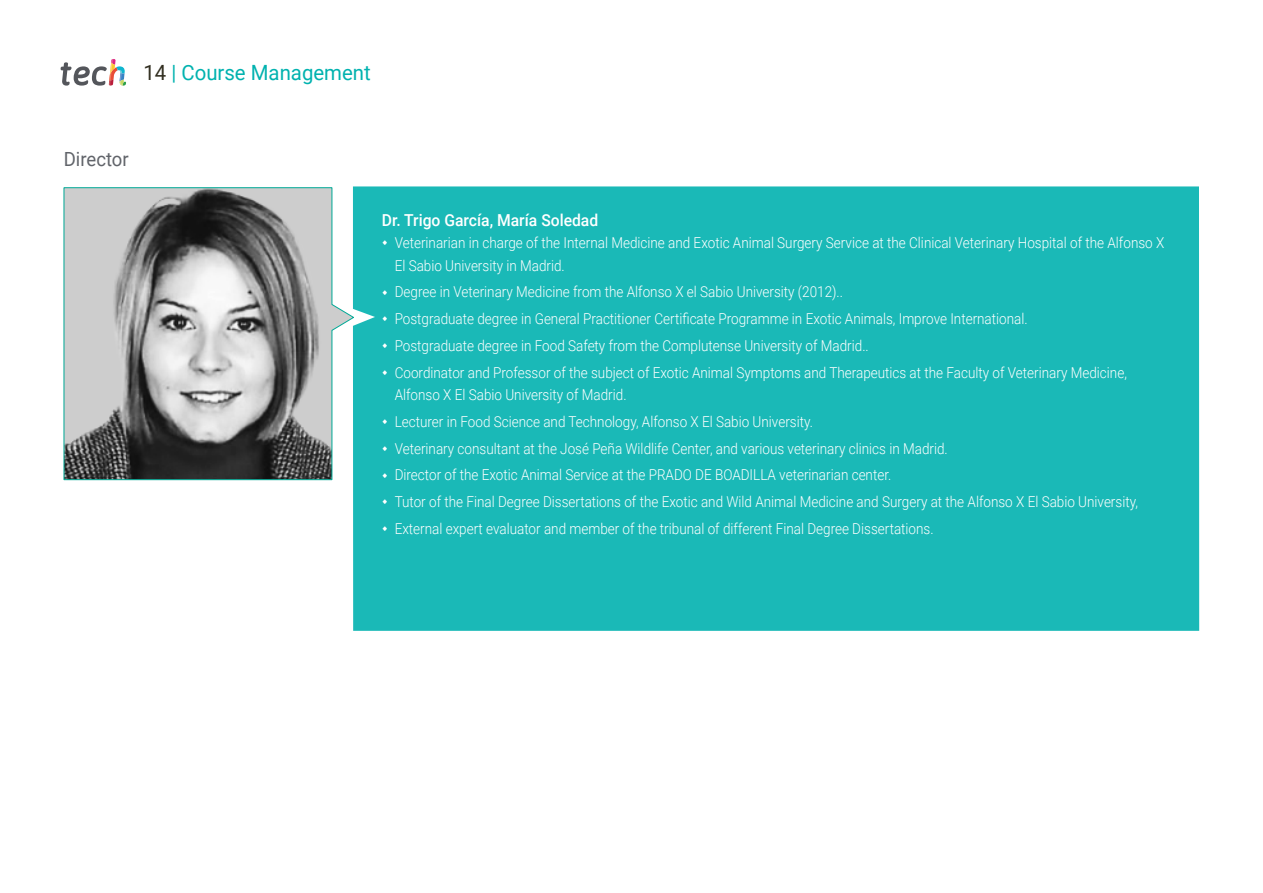
<style>
.page{position:relative;width:1263px;height:893px;background:#fff}
.page>*{position:absolute;margin:0;border:0;box-sizing:border-box;transform-origin:0 0}
.t1{font:21px "Roboto";color:#00b2af}
.t2{font:19.5px "Roboto";color:#61646a;scale:.95 1}
.t3{font:500 16.5px "Roboto";color:#fff;scale:.95 1}
.t4{font:300 15px/26.7px "Roboto";color:#fff;scale:.9 1}
.s1{color:#312e20}
</style>
<div class="page">
<svg style="left:61px;top:59px;width:65px;height:27px"></svg>
<div style="left:353px;top:186px;width:846px;height:445px;background:#1ab9b7"></div>
<svg style="left:64px;top:187px;width:290px;height:293px"></svg>
<svg style="left:383px;top:240px;width:4px;height:5px"></svg>
<svg style="left:383px;top:290px;width:4px;height:5px"></svg>
<svg style="left:383px;top:316px;width:4px;height:5px"></svg>
<svg style="left:383px;top:343px;width:4px;height:5px"></svg>
<svg style="left:383px;top:370px;width:4px;height:5px"></svg>
<svg style="left:383px;top:419px;width:4px;height:5px"></svg>
<svg style="left:383px;top:446px;width:4px;height:5px"></svg>
<svg style="left:383px;top:473px;width:4px;height:5px"></svg>
<svg style="left:383px;top:499px;width:4px;height:5px"></svg>
<svg style="left:383px;top:526px;width:4px;height:5px"></svg>
<h1 class="t1" style="left:144px;top:57px;width:229px"><span class="s1">14</span> | Course Management</h1>
<h2 class="t2" style="left:64px;top:145px;width:70px">Director</h2>
<p class="t3" style="left:382px;top:208px;width:229px">Dr. Trigo García, María Soledad</p>
<p class="t4" style="left:395px;top:231px;width:857px;line-height:22.5px">Veterinarian in charge of the Internal Medicine and Exotic Animal Surgery Service at the Clinical Veterinary Hospital of the Alfonso X<br>El Sabio University in Madrid.</p>
<p class="t4" style="left:395px;top:278px;width:815px">Degree in Veterinary Medicine from the Alfonso X el Sabio University (2012)..<br>Postgraduate degree in General Practitioner Certificate Programme in Exotic Animals, Improve International.<br>Postgraduate degree in Food Safety from the Complutense University of Madrid..<br>Coordinator and Professor of the subject of Exotic Animal Symptoms and Therapeutics at the Faculty of Veterinary Medicine,</p>
<p class="t4" style="left:395px;top:381px;width:827px">Alfonso X El Sabio University of Madrid.<br>Lecturer in Food Science and Technology, Alfonso X El Sabio University.<br>Veterinary consultant at the José Peña Wildlife Center, and various veterinary clinics in Madrid.<br>Director of the Exotic Animal Service at the PRADO DE BOADILLA veterinarian center.<br>Tutor of the Final Degree Dissertations of the Exotic and Wild Animal Medicine and Surgery at the Alfonso X El Sabio University, External expert evaluator and member of the tribunal of different Final Degree Dissertations.</p>
</div>
